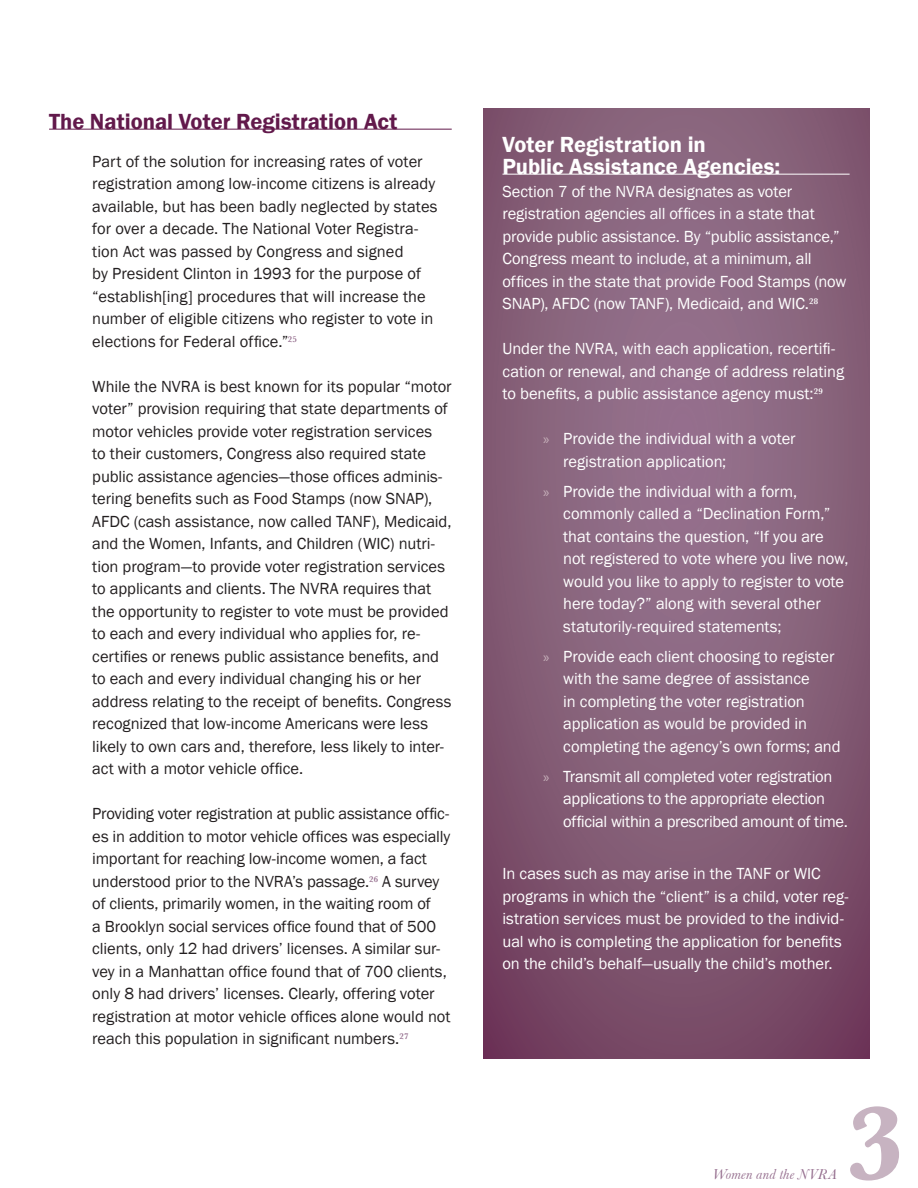
<style>
.page{position:relative;width:918px;height:1188px;background:#fff}
.page>*{position:absolute;margin:0;border:0;box-sizing:border-box;transform-origin:0 0}
.subhead{font:700 108px "Baskerville";color:#c7b3c1}
.pull_out_header{font:600 22.5px/22.5px "Franklin Gothic";color:#fff}
.headlines{font:600 22.5px "Franklin Gothic";color:#62194b}
.Body{font:16.5px/22.5px "Franklin Gothic";letter-spacing:-.005em;color:#231f20}
.pull_out_box_text{font:16.5px/22.5px "Franklin Gothic";letter-spacing:-.005em;color:#fff}
.pull_out_bullets{font:16.5px/22.5px "Franklin Gothic";letter-spacing:-.005em;color:#fff}
.subhead-2{font:italic 15px "Baskerville";letter-spacing:.02em;color:#956e8e}
.s1{font-family:"Myriad Pro";font-size:15px;color:#c7b1bb}
</style>
<div class="page">
<hr style="left:49px;top:129px;width:403px;height:1px;background:#62194b">
<svg style="left:484px;top:108px;width:385px;height:951px;background:#855e78"></svg>
<hr style="left:502px;top:174px;width:348px;height:1px;background:#fff">
<p class="headlines" style="left:49px;top:108px;width:350px">The National Voter Registration Act</p>
<p class="Body" style="left:92px;top:150px;width:347px">Part of the solution for increasing rates of voter registration among low-income citizens is already available, but has been badly neglected by states for over a decade. The National Voter Registra&shy;tion Act was passed by Congress and signed<br>by President Clinton in 1993 for the purpose of “establish[ing] procedures that will increase the number of eligible citizens who register to vote in elections for Federal office.”<sup>25</sup></p>
<p class="Body" style="left:92px;top:375px;width:361px">While the NVRA is best known for its popular “motor voter” provision requiring that state departments of motor vehicles provide voter registration services<br>to their customers, Congress also required state public assistance agencies—those offices adminis&shy;tering benefits such as Food Stamps (now SNAP), AFDC (cash assistance, now called TANF), Medicaid, and the Women, Infants, and Children (WIC) nutri&shy;tion program—to provide voter registration services to applicants and clients. The NVRA requires that the opportunity to register to vote must be provided to each and every individual who applies for, re&shy;certifies or renews public assistance benefits, and to each and every individual changing his or her address relating to the receipt of benefits. Congress recognized that low-income Americans were less likely to own cars and, therefore, less likely to inter&shy;act with a motor vehicle office.</p>
<p class="Body" style="left:92px;top:803px;width:360px">Providing voter registration at public assistance offic&shy;es in addition to motor vehicle offices was especially important for reaching low-income women, a fact understood prior to the NVRA’s passage.<sup>26</sup> A survey of clients, primarily women, in the waiting room of<br>a Brooklyn social services office found that of 500 clients, only 12 had drivers’ licenses. A similar sur&shy;vey in a Manhattan office found that of 700 clients, only 8 had drivers’ licenses. Clearly, offering voter registration at motor vehicle offices alone would not reach this population in significant numbers.<sup>27</sup></p>
<p class="pull_out_header" style="left:502px;top:133px;width:279px">Voter Registration in<br>Public Assistance Agencies:</p>
<p class="pull_out_box_text" style="left:502px;top:180px;width:346px">Section 7 of the NVRA designates as voter registration agencies all offices in a state that provide public assistance. By “public assistance,” Congress meant to include, at a minimum, all offices in the state that provide Food Stamps (now SNAP), AFDC (now TANF), Medicaid, and WIC.<sup>28</sup></p>
<p class="pull_out_box_text" style="left:502px;top:338px;width:343px">Under the NVRA, with each application, recertifi&shy;cation or renewal, and change of address relating to benefits, a public assistance agency must:<sup>29</sup></p>
<p class="pull_out_bullets" style="left:563px;top:428px;width:234px;text-indent:-20px"><span class="s1">»</span> Provide the individual with a voter registration application;</p>
<p class="pull_out_bullets" style="left:563px;top:480px;width:287px;text-indent:-20px"><span class="s1">»</span> Provide the individual with a form, commonly called a “Declination Form,” that contains the question, “If you are not registered to vote where you live now, would you like to apply to register to vote here today?” along with several other statutorily-required statements;</p>
<p class="pull_out_bullets" style="left:563px;top:645px;width:279px;text-indent:-20px"><span class="s1">»</span> Provide each client choosing to register with the same degree of assistance<br>in completing the voter registration application as would be provided in completing the agency’s own forms; and</p>
<p class="pull_out_bullets" style="left:563px;top:765px;width:286px;text-indent:-20px"><span class="s1">»</span> Transmit all completed voter registration applications to the appropriate election official within a prescribed amount of time.</p>
<p class="pull_out_box_text" style="left:502px;top:863px;width:348px">In cases such as may arise in the TANF or WIC programs in which the “client” is a child, voter reg&shy;istration services must be provided to the individ&shy;ual who is completing the application for benefits on the child’s behalf—usually the child’s mother.</p>
<p class="subhead-2" style="left:712px;top:1165px;width:126px">Women and the NVRA</p>
<p class="subhead" style="left:847px;top:1080px;width:60px">3</p>
</div>
